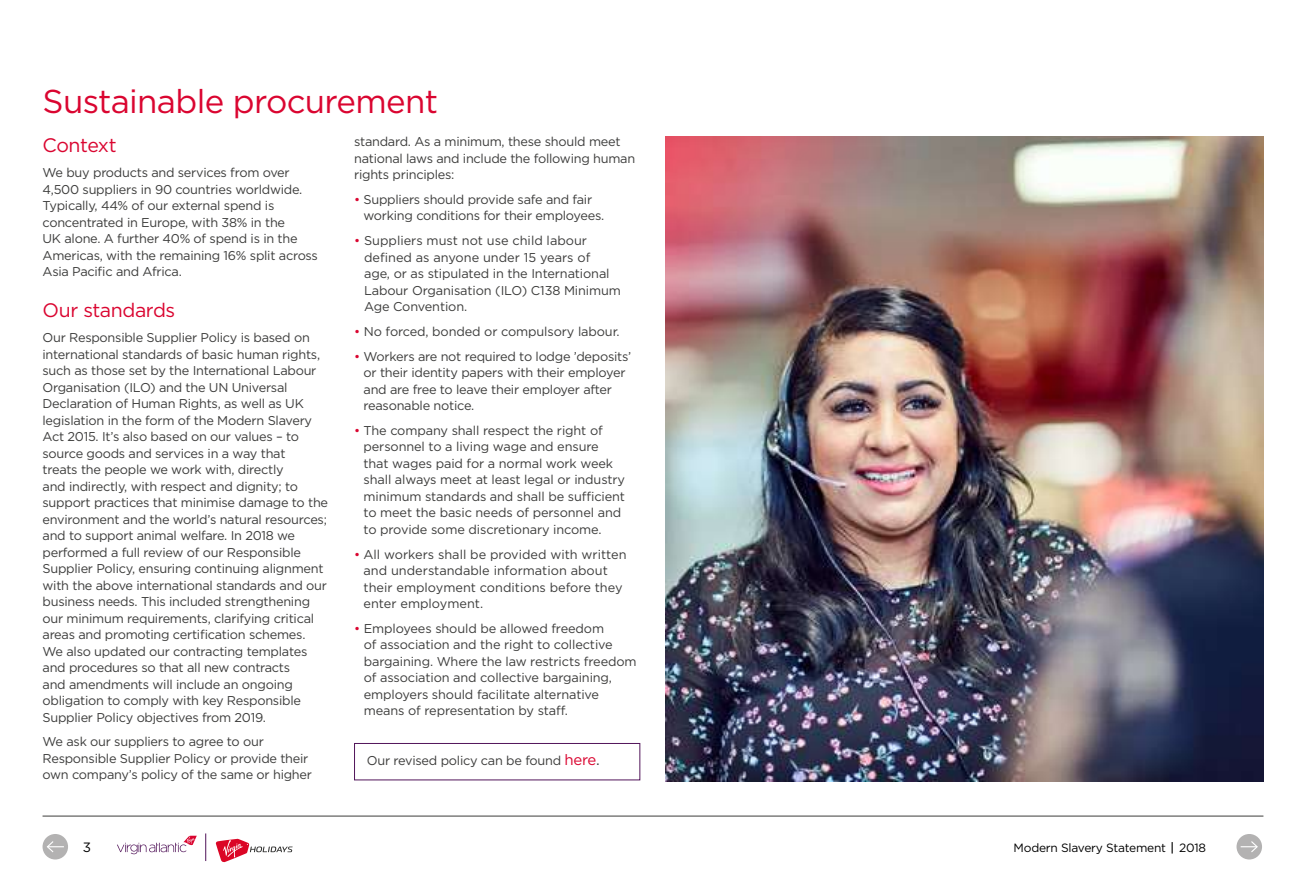
<style>
.page{position:relative;width:1306px;height:893px;background:#fff}
.page>*{position:absolute;margin:0;border:0;box-sizing:border-box;transform-origin:0 0}
.t1{font:33px "Gotham";letter-spacing:-.02em;color:#da0530}
.t2{font:19.5px "Gotham";letter-spacing:-.02em;color:#da0530}
.t3{font:13.5px "Gotham";color:#000}
.t4{font:12.75px/16.5px "Gotham";letter-spacing:-.02em;color:#3c3c3b}
.t5{font:12.75px/16.5px "Gotham";color:#3c3c3b}
.t6{font:12px "Gotham";letter-spacing:-.02em;color:#000}
.s1{color:#da0530}
.s2{font-size:15px;color:#da0530}
.s3{font-size:15px}
</style>
<div class="page">
<svg style="left:205px;top:833px;width:1px;height:28px"></svg>
<svg style="left:216px;top:839px;width:77px;height:23px"></svg>
<svg style="left:117px;top:836px;width:80px;height:18px"></svg>
<div style="left:1236px;top:834px;width:25px;height:25px;background:#b3b2b2;border-radius:50%"></div>
<svg style="left:1240px;top:841px;width:18px;height:11px"></svg>
<div style="left:43px;top:834px;width:25px;height:25px;background:#b3b2b2;border-radius:50%"></div>
<svg style="left:47px;top:841px;width:17px;height:11px"></svg>
<hr style="left:43px;top:816px;width:1220px;height:1px;background:#3c3c3b">
<img style="left:665px;top:136px;width:598px;height:645px">
<div style="left:354px;top:743px;width:286px;height:37px;border:1px solid #52155a"></div>
<h1 class="t1" style="left:43px;top:80px;width:397px">Sustainable procurement</h1>
<h2 class="t2" style="left:43px;top:133px;width:76px">Context</h2>
<p class="t4" style="left:43px;top:164px;width:277px">We buy products and services from over 4,500 suppliers in 90 countries worldwide.<br>Typically, 44% of our external spend is concentrated in Europe, with 38% in the<br>UK alone. A further 40% of spend is in the Americas, with the remaining 16% split across Asia Pacific and Africa.</p>
<h2 class="t2" style="left:43px;top:298px;width:134px">Our standards</h2>
<p class="t4" style="left:43px;top:329px;width:287px">Our Responsible Supplier Policy is based on international standards of basic human rights, such as those set by the International Labour Organisation (ILO) and the UN Universal Declaration of Human Rights, as well as UK legislation in the form of the Modern Slavery Act 2015. It’s also based on our values – to source goods and services in a way that<br>treats the people we work with, directly<br>and indirectly, with respect and dignity; to support practices that minimise damage to the environment and the world’s natural resources; and to support animal welfare. In 2018 we performed a full review of our Responsible Supplier Policy, ensuring continuing alignment with the above international standards and our business needs. This included strengthening our minimum requirements, clarifying critical areas and promoting certification schemes.<br>We also updated our contracting templates and procedures so that all new contracts<br>and amendments will include an ongoing obligation to comply with key Responsible Supplier Policy objectives from 2019.</p>
<p class="t4" style="left:43px;top:733px;width:271px">We ask our suppliers to agree to our<br>Responsible Supplier Policy or provide their own company’s policy of the same or higher</p>
<p class="t4" style="left:354px;top:133px;width:282px">standard. As a minimum, these should meet national laws and include the following human rights principles:</p>
<p class="t4" style="left:363px;top:191px;width:242px;text-indent:-9px"><span class="s1">•</span> Suppliers should provide safe and fair working conditions for their employees.</p>
<p class="t4" style="left:364px;top:232px;width:258px;text-indent:-10px"><span class="s1">•</span> Suppliers must not use child labour defined as anyone under 15 years of<br>age, or as stipulated in the International Labour Organisation (ILO) C138 Minimum Age Convention.</p>
<p class="t4" style="left:354px;top:323px;width:267px"><span class="s1">•</span> No forced, bonded or compulsory labour.</p>
<p class="t4" style="left:363px;top:348px;width:269px;text-indent:-9px"><span class="s1">•</span> Workers are not required to lodge ’deposits’ or their identity papers with their employer and are free to leave their employer after reasonable notice.</p>
<p class="t4" style="left:363px;top:422px;width:263px;text-indent:-9px"><span class="s1">•</span> The company shall respect the right of personnel to a living wage and ensure that wages paid for a normal work week shall always meet at least legal or industry minimum standards and shall be sufficient to meet the basic needs of personnel and to provide some discretionary income.</p>
<p class="t5" style="left:363px;top:546px;width:264px;text-indent:-9px"><span class="s1">•</span> All workers shall be provided with written and understandable information about their employment conditions before they enter employment.</p>
<p class="t4" style="left:364px;top:620px;width:274px;text-indent:-10px"><span class="s1">•</span> Employees should be allowed freedom<br>of association and the right to collective bargaining. Where the law restricts freedom of association and collective bargaining, employers should facilitate alternative means of representation by staff.</p>
<p class="t4" style="left:367px;top:752px;width:234px">Our revised policy can be found <span class="s2">here</span><span class="s3">.</span></p>
<p class="t3" style="left:83px;top:838px;width:10px">3</p>
<p class="t6" style="left:1013px;top:840px;width:194px">Modern Slavery Statement 2018</p>
</div>
